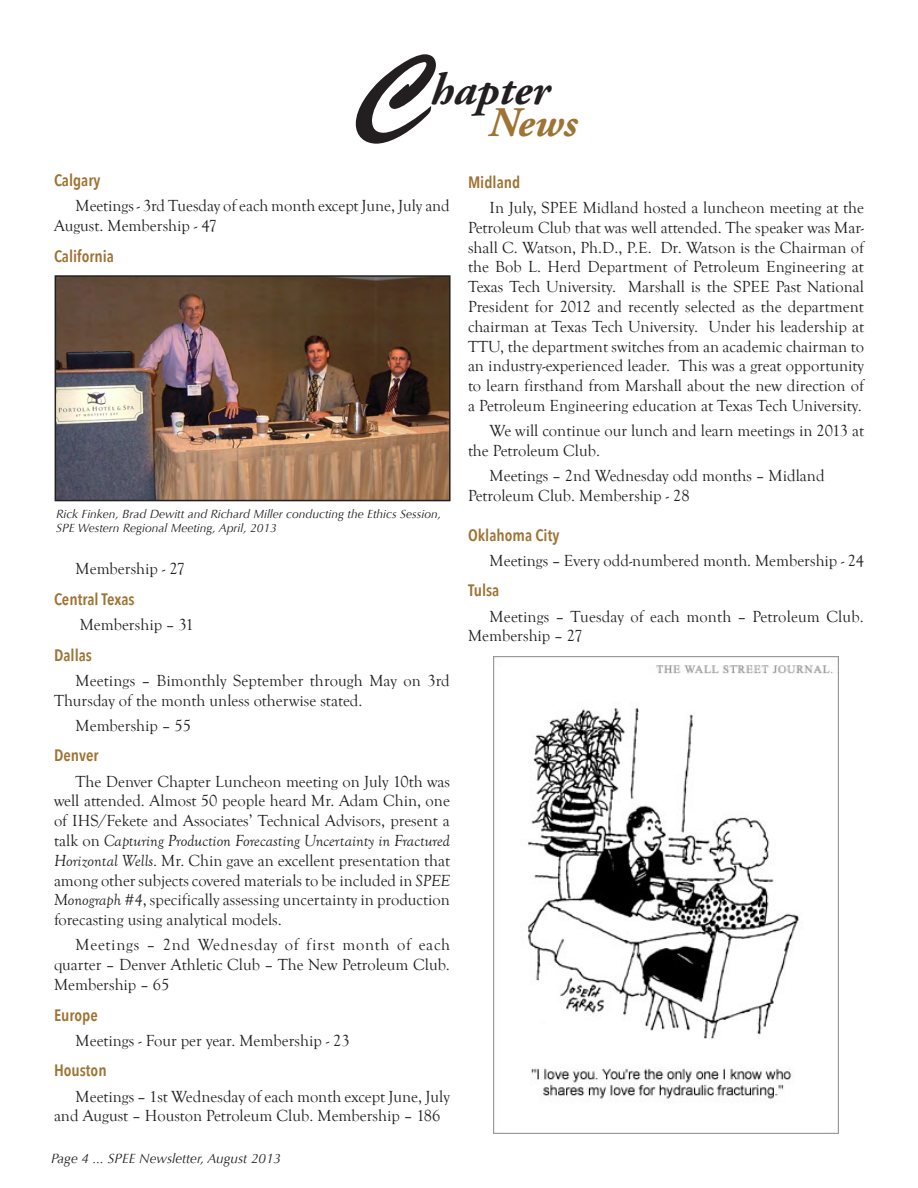
<style>
.page{position:relative;width:918px;height:1188px;background:#fff}
.page>*{position:absolute;margin:0;border:0;box-sizing:border-box;transform-origin:0 0}
.t1{font:108px "Brush Script Std";color:#231f20}
.t2{font:italic 700 45px "Adobe Garamond Pro";color:#231f20}
.t3{font:italic 700 42px "Adobe Garamond Pro";color:#9e7333}
.Chapter_news_meeting{font:16.5px/19.8px "Goudy Old Style T";color:#231f20}
.Body_text_goudy_11{font:16.5px/19.8px "Goudy Old Style T";color:#231f20}
.Chapter_News_Locatio{font:600 16.5px "Avenir Next Condensed";color:#9e7333}
.Body_text_goudy_11-2{font:600 16.5px "Avenir Next Condensed";color:#9e7333}
.t4{font:italic 13.5px "Optima";color:#231f20}
.t5{font:italic 12px/14.4px "Optima";color:#231f20}
.s1{font-style:italic}
</style>
<div class="page">
<img style="left:493px;top:656px;width:346px;height:478px">
<img style="left:58px;top:278px;width:390px;height:220px">
<div style="left:55px;top:275px;width:396px;height:226px;border:2px solid #231f20"></div>
<p class="t1" style="left:357px;top:34px;width:79px">C</p>
<p class="t2" style="left:431px;top:64px;width:120px">hapter</p>
<p class="t3" style="left:488px;top:99px;width:90px">News</p>
<p class="Chapter_News_Locatio" style="left:54px;top:170px;width:48px">Calgary</p>
<p class="Chapter_news_meeting" style="left:54px;top:196px;width:397px;text-indent:22px">Meetings - 3rd Tuesday of each month except June, July and<br>August. Membership - 47</p>
<p class="Chapter_News_Locatio" style="left:54px;top:246px;width:62px">California</p>
<p class="t5" style="left:56px;top:507px;width:386px">Rick Finken, Brad Dewitt and Richard Miller conducting the Ethics Session,<br>SPE Western Regional Meeting, April, 2013</p>
<p class="Chapter_news_meeting" style="left:76px;top:559px;width:111px">Membership - 27</p>
<p class="Chapter_News_Locatio" style="left:54px;top:589px;width:82px">Central Texas</p>
<p class="Chapter_news_meeting" style="left:80px;top:615px;width:116px">Membership – 31</p>
<p class="Chapter_News_Locatio" style="left:54px;top:645px;width:40px">Dallas</p>
<p class="Chapter_news_meeting" style="left:54px;top:671px;width:397px;text-indent:22px">Meetings – Bimonthly September through May on 3rd<br>Thursday of the month unless otherwise stated.</p>
<p class="Chapter_news_meeting" style="left:76px;top:716px;width:117px">Membership – 55</p>
<p class="Chapter_News_Locatio" style="left:54px;top:746px;width:46px">Denver</p>
<p class="Chapter_news_meeting" style="left:54px;top:772px;width:398px;text-align:justify;text-indent:22px">The Denver Chapter Luncheon meeting on July 10th was well attended. Almost 50 people heard Mr. Adam Chin, one of IHS/Fekete and Associates’ Technical Advisors, present a talk on <span class="s1">Capturing Production Forecasting Uncertainty in Fractured Horizontal Wells</span>. Mr. Chin gave an excellent presentation that among other subjects covered materials to be included in <span class="s1">SPEE Monograph #4</span>, specifically assessing uncertainty in production forecasting using analytical models.</p>
<p class="Chapter_news_meeting" style="left:54px;top:935px;width:397px;text-align:justify;text-indent:22px">Meetings – 2nd Wednesday of first month of each quarter – Denver Athletic Club – The New Petroleum Club.<br>Membership – 65</p>
<p class="Chapter_News_Locatio" style="left:54px;top:1005px;width:45px">Europe</p>
<p class="Chapter_news_meeting" style="left:76px;top:1031px;width:276px">Meetings - Four per year. Membership - 23</p>
<p class="Chapter_News_Locatio" style="left:54px;top:1061px;width:54px">Houston</p>
<p class="Chapter_news_meeting" style="left:54px;top:1087px;width:397px;text-indent:22px">Meetings – 1st Wednesday of each month except June, July and August – Houston Petroleum Club. Membership – 186</p>
<p class="t4" style="left:51px;top:1150px;width:231px">Page 4 ... SPEE Newsletter, August 2013</p>
<p class="Chapter_News_Locatio" style="left:468px;top:172px;width:54px">Midland</p>
<p class="Body_text_goudy_11" style="left:468px;top:198px;width:398px;text-align:justify;text-indent:22px">In July, SPEE Midland hosted a luncheon meeting at the Petroleum Club that was well attended. The speaker was Mar&shy;shall C. Watson, Ph.D., P.E. Dr. Watson is the Chairman of the Bob L. Herd Department of Petroleum Engineering at Texas Tech University. Marshall is the SPEE Past National President for 2012 and recently selected as the department chairman at Texas Tech University. Under his leadership at TTU, the department switches from an academic chairman to an industry-experienced leader. This was a great opportunity to learn firsthand from Marshall about the new direction of a Petroleum Engineering education at Texas Tech University.</p>
<p class="Body_text_goudy_11" style="left:468px;top:421px;width:398px;text-indent:22px">We will continue our lunch and learn meetings in 2013 at the Petroleum Club.</p>
<p class="Body_text_goudy_11" style="left:468px;top:466px;width:358px;text-indent:22px">Meetings – 2nd Wednesday odd months – Midland<br>Petroleum Club. Membership - 28</p>
<p class="Body_text_goudy_11-2" style="left:468px;top:525px;width:93px">Oklahoma City</p>
<p class="Chapter_news_meeting" style="left:490px;top:551px;width:376px">Meetings – Every odd-numbered month. Membership - 24</p>
<p class="Chapter_News_Locatio" style="left:468px;top:581px;width:33px">Tulsa</p>
<p class="Chapter_news_meeting" style="left:468px;top:607px;width:397px;text-indent:22px">Meetings – Tuesday of each month – Petroleum Club.<br>Membership – 27</p>
</div>
